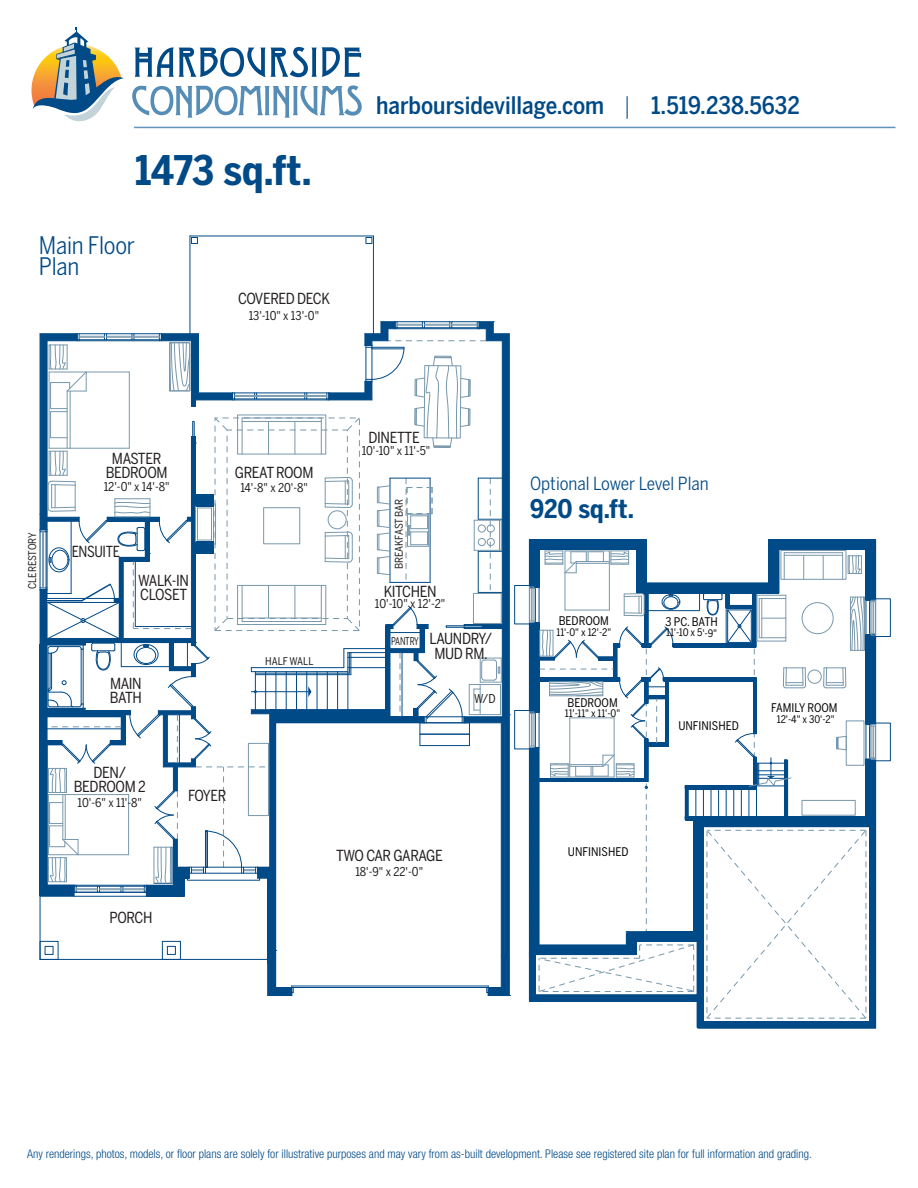
<style>
.page{position:relative;width:918px;height:1188px;background:#fff}
.page>*{position:absolute;margin:0;border:0;box-sizing:border-box;transform-origin:0 0}
.t1{font:700 40.5px "Benton Sans Cond";letter-spacing:-.005em;color:#004a87}
.sqfootage-small_bold{font:700 25.5px "Benton Sans Cond";letter-spacing:-.005em;color:#004a87}
.t2{font:500 24px "Benton Sans Cond";color:#004a87}
.sqfootage-small_bold-2{font:24px/21px "Benton Sans Cond";letter-spacing:-.01em;color:#004a87}
.t3{font:18px "Benton Sans Cond";color:#004a87}
.t4{font:15.15px/14.4px "Benton Sans Cond";letter-spacing:-.025em;color:#231f20}
.t5{font:15.15px "Benton Sans Cond";letter-spacing:-.025em;color:#231f20;scale:.94 1}
.t6{font:12.15px "Benton Sans Cond";letter-spacing:-.01em;color:#231f20}
.t7{font:300 condensed 12px "Helvetica Neue";color:#004a87}
.t8{font:11.85px "Benton Sans Cond";color:#040503}
.t9{font:10.65px "Benton Sans Cond";color:#231f20}
.t10{font:10.65px "Benton Sans Cond";color:#231f20;scale:.83 1}
.t11{font:10.35px "Benton Sans Cond";color:#040503}
.s1{font-weight:300}
</style>
<div class="page">
<svg style="left:132px;top:85px;width:230px;height:33px"></svg>
<svg style="left:135px;top:47px;width:226px;height:30px"></svg>
<svg style="left:32px;top:27px;width:92px;height:94px"></svg>
<hr style="left:134px;top:127px;width:762px;height:1px;background:#6394bb">
<svg style="left:527px;top:539px;width:351px;height:184px"></svg>
<hr style="left:529px;top:540px;width:1px;height:415px;background:#004a87">
<hr style="left:529px;top:539px;width:117px;height:1px;background:#004a87">
<hr style="left:646px;top:540px;width:1px;height:43px;background:#004a87">
<hr style="left:769px;top:540px;width:1px;height:43px;background:#004a87">
<hr style="left:769px;top:539px;width:107px;height:1px;background:#004a87">
<hr style="left:875px;top:540px;width:1px;height:488px;background:#004a87">
<hr style="left:535px;top:545px;width:105px;height:1px;background:#004a87">
<hr style="left:640px;top:546px;width:1px;height:43px;background:#004a87">
<hr style="left:775px;top:546px;width:1px;height:43px;background:#004a87">
<hr style="left:775px;top:545px;width:95px;height:1px;background:#004a87">
<hr style="left:869px;top:546px;width:1px;height:275px;background:#004a87">
<div style="left:875px;top:598px;width:16px;height:39px;border:1px solid #004a87"></div>
<div style="left:875px;top:723px;width:16px;height:38px;border:1px solid #004a87"></div>
<div style="left:514px;top:585px;width:16px;height:39px;border:1px solid #004a87"></div>
<div style="left:514px;top:710px;width:16px;height:39px;border:1px solid #004a87"></div>
<svg style="left:529px;top:549px;width:347px;height:479px"></svg>
<div style="left:802px;top:800px;width:53px;height:15px;border:1px solid #7898ac"></div>
<div style="left:270px;top:709px;width:5px;height:163px;background:#004a87"></div>
<div style="left:271px;top:871px;width:5px;height:121px;background:#004a87"></div>
<div style="left:268px;top:959px;width:5px;height:35px;background:#004a87"></div>
<div style="left:274px;top:710px;width:116px;height:12px;background:#004a87"></div>
<div style="left:268px;top:877px;width:7px;height:87px;background:#004a87"></div>
<hr style="left:267px;top:878px;width:1px;height:118px;background:#004a87">
<hr style="left:40px;top:333px;width:37px;height:1px;background:#004a87">
<hr style="left:161px;top:333px;width:37px;height:1px;background:#004a87">
<hr style="left:275px;top:723px;width:1px;height:227px;background:#004a87">
<hr style="left:317px;top:672px;width:1px;height:38px;background:#004a87">
<hr style="left:306px;top:672px;width:1px;height:38px;background:#004a87">
<hr style="left:296px;top:672px;width:1px;height:38px;background:#004a87">
<hr style="left:276px;top:722px;width:148px;height:1px;background:#004a87">
<hr style="left:255px;top:671px;width:93px;height:1px;background:#004a87">
<hr style="left:270px;top:709px;width:116px;height:1px;background:#004a87">
<hr style="left:40px;top:892px;width:1px;height:67px;background:#004a87">
<hr style="left:40px;top:959px;width:231px;height:1px;background:#004a87">
<div style="left:191px;top:237px;width:7px;height:7px;border:1px solid #004a87"></div>
<div style="left:365px;top:237px;width:7px;height:7px;border:1px solid #004a87"></div>
<hr style="left:286px;top:672px;width:1px;height:38px;background:#004a87">
<hr style="left:275px;top:672px;width:1px;height:38px;background:#004a87">
<hr style="left:40px;top:896px;width:144px;height:1px;background:#004a87">
<hr style="left:251px;top:667px;width:93px;height:1px;background:#004a87">
<hr style="left:255px;top:674px;width:96px;height:1px;background:#004a87">
<hr style="left:255px;top:673px;width:94px;height:1px;background:#004a87">
<hr style="left:292px;top:986px;width:196px;height:1px;background:#004a87">
<hr style="left:292px;top:987px;width:196px;height:1px;background:#004a87">
<svg style="left:268px;top:986px;width:26px;height:10px"></svg>
<div style="left:162px;top:941px;width:19px;height:19px;border:1px solid #004a87"></div>
<div style="left:167px;top:946px;width:9px;height:9px;border:1px solid #004a87"></div>
<hr style="left:189px;top:236px;width:1px;height:98px;background:#004a87">
<hr style="left:190px;top:236px;width:183px;height:1px;background:#004a87">
<hr style="left:373px;top:236px;width:1px;height:98px;background:#004a87">
<hr style="left:251px;top:691px;width:57px;height:1px;background:#004a87">
<svg style="left:308px;top:686px;width:3px;height:11px"></svg>
<div style="left:40px;top:941px;width:19px;height:19px;border:1px solid #004a87"></div>
<div style="left:45px;top:946px;width:9px;height:9px;border:1px solid #004a87"></div>
<hr style="left:233px;top:393px;width:96px;height:1px;background:#004a87">
<hr style="left:233px;top:399px;width:96px;height:1px;background:#004a87">
<svg style="left:304px;top:393px;width:3px;height:6px"></svg>
<hr style="left:77px;top:333px;width:84px;height:1px;background:#004a87">
<hr style="left:235px;top:395px;width:92px;height:1px;background:#7898ac">
<hr style="left:235px;top:396px;width:92px;height:1px;background:#7898ac">
<hr style="left:295px;top:421px;width:1px;height:33px;background:#7898ac">
<hr style="left:242px;top:418px;width:79px;height:1px;background:#7898ac">
<hr style="left:242px;top:421px;width:79px;height:1px;background:#7898ac">
<hr style="left:321px;top:418px;width:1px;height:36px;background:#7898ac">
<div style="left:237px;top:585px;width:89px;height:40px;border:1px solid #7898ac"></div>
<hr style="left:295px;top:585px;width:1px;height:33px;background:#7898ac">
<hr style="left:242px;top:621px;width:79px;height:1px;background:#7898ac">
<hr style="left:242px;top:618px;width:79px;height:1px;background:#7898ac">
<hr style="left:321px;top:585px;width:1px;height:37px;background:#7898ac">
<div style="left:263px;top:507px;width:37px;height:37px;border:1px solid #7898ac"></div>
<svg style="left:325px;top:321px;width:185px;height:675px"></svg>
<svg style="left:40px;top:334px;width:231px;height:562px"></svg>
<p class="t1" style="left:135px;top:147px;width:178px">1473 sq.ft.</p>
<h5 class="sqfootage-small_bold-2" style="left:39px;top:235px;width:98px">Main Floor<br>Plan</h5>
<p class="t4" style="left:238px;top:292px;width:93px">COVERED DECK</p>
<p class="t6" style="left:249px;top:309px;width:72px">13'-10" x 13'-0"</p>
<h3 class="t2" style="left:376px;top:91px;width:425px">harboursidevillage.com <span class="s1">|</span> 1.519.238.5632</h3>
<p class="t9" style="left:26px;top:589px;width:58px;rotate:-90deg">CLERESTORY</p>
<p class="t4" style="left:112px;top:451px;width:51px">MASTER</p>
<p class="t4" style="left:106px;top:466px;width:63px">BEDROOM</p>
<p class="t6" style="left:104px;top:480px;width:67px">12'-0" x 14'-8"</p>
<p class="t5" style="left:72px;top:543px;width:53px">ENSUITE</p>
<p class="t4" style="left:138px;top:573px;width:52px">WALK-IN<br>CLOSET</p>
<p class="t4" style="left:110px;top:676px;width:33px">MAIN</p>
<p class="t4" style="left:110px;top:690px;width:34px">BATH</p>
<p class="t4" style="left:235px;top:465px;width:80px">GREAT ROOM</p>
<p class="t6" style="left:240px;top:480px;width:69px">14'-8" x 20'-8"</p>
<p class="t9" style="left:265px;top:655px;width:50px">HALF WALL</p>
<p class="t4" style="left:94px;top:765px;width:34px">DEN/</p>
<p class="t4" style="left:74px;top:779px;width:73px">BEDROOM 2</p>
<p class="t6" style="left:78px;top:795px;width:66px">10'-6" x 11'-8"</p>
<p class="t4" style="left:188px;top:789px;width:40px">FOYER</p>
<p class="t4" style="left:369px;top:430px;width:53px">DINETTE</p>
<p class="t6" style="left:362px;top:444px;width:70px">10'-10" x 11'-5"</p>
<p class="t9" style="left:393px;top:569px;width:72px;rotate:-90deg">BREAKFAST BAR</p>
<p class="t4" style="left:384px;top:584px;width:54px">KITCHEN</p>
<p class="t6" style="left:375px;top:596px;width:72px">10'-10" x 12'-2"</p>
<p class="t10" style="left:391px;top:634px;width:35px">PANTRY</p>
<p class="t4" style="left:429px;top:631px;width:64px">LAUNDRY/</p>
<p class="t4" style="left:434px;top:646px;width:55px">MUD RM.</p>
<p class="t6" style="left:474px;top:692px;width:23px">W/D</p>
<p class="t3" style="left:530px;top:473px;width:180px">Optional Lower Level Plan</p>
<h5 class="sqfootage-small_bold" style="left:530px;top:494px;width:105px">920 sq.ft.</h5>
<p class="t8" style="left:559px;top:614px;width:52px">BEDROOM</p>
<p class="t11" style="left:556px;top:626px;width:56px">11'-0" x 12'-2"</p>
<p class="t8" style="left:665px;top:615px;width:54px">3 PC. BATH</p>
<p class="t11" style="left:666px;top:626px;width:52px;rotate:1deg">11'-10 x 5'-9"</p>
<p class="t8" style="left:567px;top:695px;width:52px">BEDROOM</p>
<p class="t11" style="left:565px;top:707px;width:57px">11'-11" x 11'-0"</p>
<p class="t8" style="left:678px;top:719px;width:62px">UNFINISHED</p>
<p class="t8" style="left:771px;top:701px;width:68px">FAMILY ROOM</p>
<p class="t11" style="left:777px;top:714px;width:59px">12'-4" x 30'-2"</p>
<p class="t4" style="left:109px;top:910px;width:45px">PORCH</p>
<p class="t4" style="left:336px;top:848px;width:108px">TWO CAR GARAGE</p>
<p class="t6" style="left:355px;top:864px;width:69px">18'-9" x 22'-0"</p>
<p class="t8" style="left:568px;top:845px;width:62px">UNFINISHED</p>
<p class="t7" style="left:27px;top:1147px;width:786px">Any renderings, photos, models, or floor plans are solely for illustrative purposes and may vary from as-built development. Please see registered site plan for full information and grading.</p>
</div>
